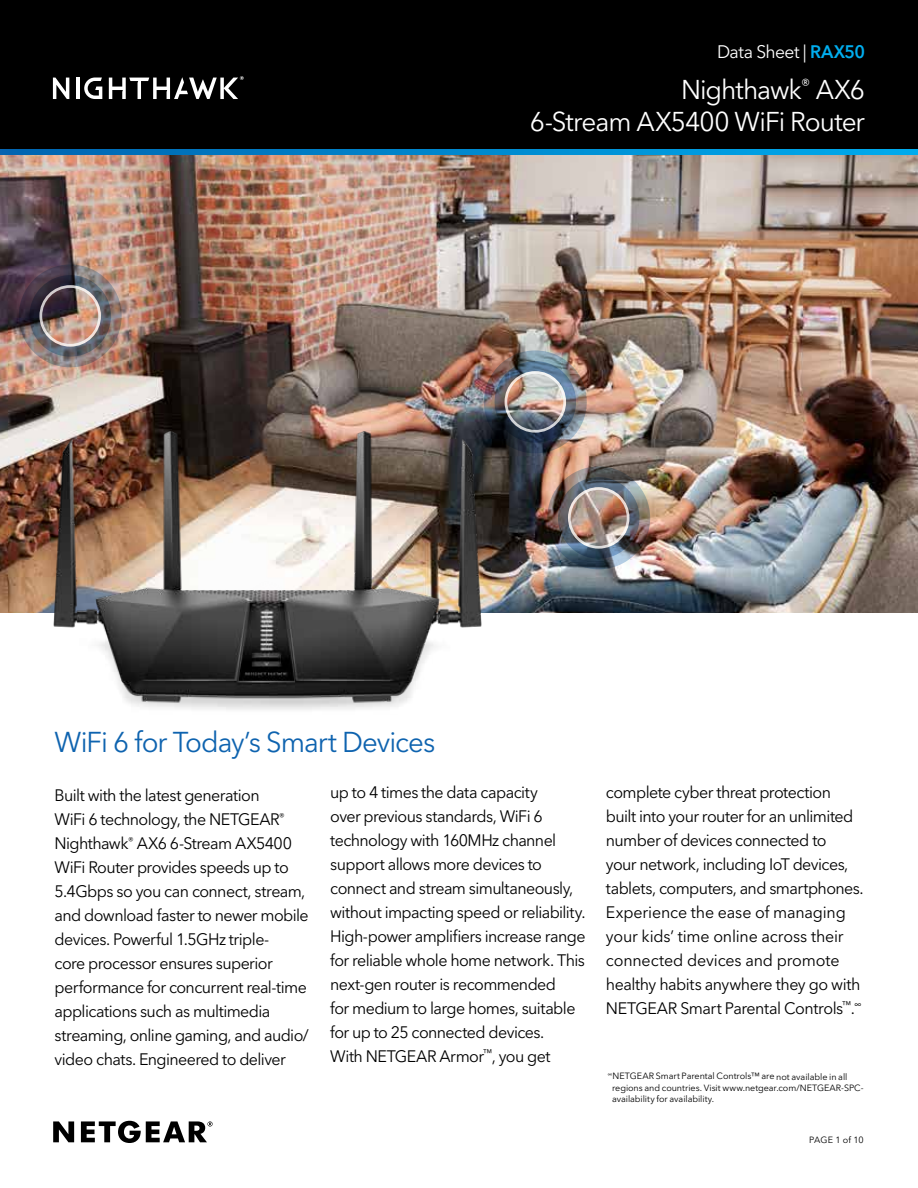
<style>
.page{position:relative;width:918px;height:1188px;background:#fff}
.page>*{position:absolute;margin:0;border:0;box-sizing:border-box;transform-origin:0 0}
.t1{font:28.5px "Avenir Next LT Pro";letter-spacing:-.04em;color:#0e63af}
.t2{font:27px/31.5px "Avenir Next LT Pro";letter-spacing:-.035em;color:#fff;text-align:right}
.t3{font:18px "Avenir Next LT Pro";letter-spacing:-.03em;color:#fff}
.t4{font:16.5px/24px "Avenir Next LT Pro";letter-spacing:-.035em;color:#000}
.t5{font:9px/11.4px "Avenir Next LT Pro";letter-spacing:-.005em;color:#000}
.s1{font-weight:600;color:#00aeef}
</style>
<div class="page">
<div style="left:0;top:0;width:918px;height:156px;background:#000"></div>
<svg style="left:53px;top:78px;width:16px;height:21px"></svg>
<hr style="left:76px;top:78px;width:3px;height:21px;background:#fff">
<svg style="left:84px;top:78px;width:18px;height:21px"></svg>
<svg style="left:109px;top:76px;width:135px;height:23px"></svg>
<svg style="left:0;top:149px;width:918px;height:7px;background:#1b8ac4"></svg>
<img style="left:0;top:156px;width:918px;height:456px">
<img style="left:547px;top:466px;width:103px;height:103px">
<div style="left:568px;top:487px;width:61px;height:62px;border:3px solid #fff;border-radius:50%"></div>
<img style="left:484px;top:350px;width:103px;height:103px">
<div style="left:505px;top:371px;width:61px;height:62px;border:3px solid #fff;border-radius:50%"></div>
<img style="left:19px;top:264px;width:103px;height:103px">
<div style="left:39px;top:285px;width:62px;height:62px;border:3px solid #fff;border-radius:50%"></div>
<svg style="left:53px;top:1121px;width:160px;height:22px"></svg>
<img style="left:53px;top:430px;width:429px;height:280px">
<p class="t3" style="left:717px;top:41px;width:149px">Data Sheet | <span class="s1">RAX50</span></p>
<h2 class="t2" style="left:530px;top:74px;width:337px">Nighthawk<sup>®</sup> AX6<br>6-Stream AX5400 WiFi Router</h2>
<h1 class="t1" style="left:55px;top:725px;width:382px">WiFi 6 for Today’s Smart Devices</h1>
<p class="t4" style="left:55px;top:783px;width:256px">Built with the latest generation<br>WiFi 6 technology, the NETGEAR<sup>® </sup>Nighthawk<sup>®</sup> AX6 6-Stream AX5400<br>WiFi Router provides speeds up to 5.4Gbps so you can connect, stream, and download faster to newer mobile devices. Powerful 1.5GHz triple-<br>core processor ensures superior performance for concurrent real-time applications such as multimedia streaming, online gaming, and audio/ video chats. Engineered to deliver</p>
<p class="t4" style="left:330px;top:780px;width:257px">up to 4 times the data capacity<br>over previous standards, WiFi 6 technology with 160MHz channel support allows more devices to connect and stream simultaneously, without impacting speed or reliability.<br>High-power amplifiers increase range for reliable whole home network. This next-gen router is recommended<br>for medium to large homes, suitable for up to 25 connected devices.<br>With NETGEAR Armor<sup>™</sup>, you get</p>
<p class="t4" style="left:606px;top:780px;width:259px">complete cyber threat protection built into your router for an unlimited number of devices connected to<br>your network, including IoT devices, tablets, computers, and smartphones.<br>Experience the ease of managing your kids’ time online across their connected devices and promote healthy habits anywhere they go with NETGEAR Smart Parental Controls<sup>™</sup>.<sup>∞</sup></p>
<p class="t5" style="left:612px;top:1070px;width:253px;text-indent:-4px"><sup>∞</sup>NETGEAR Smart Parental Controls™ are not available in all regions and countries. Visit www.netgear.com/NETGEAR-SPC&shy;availability for availability.</p>
<p class="t5" style="left:809px;top:1134px;width:56px">PAGE 1 of 10</p>
</div>
